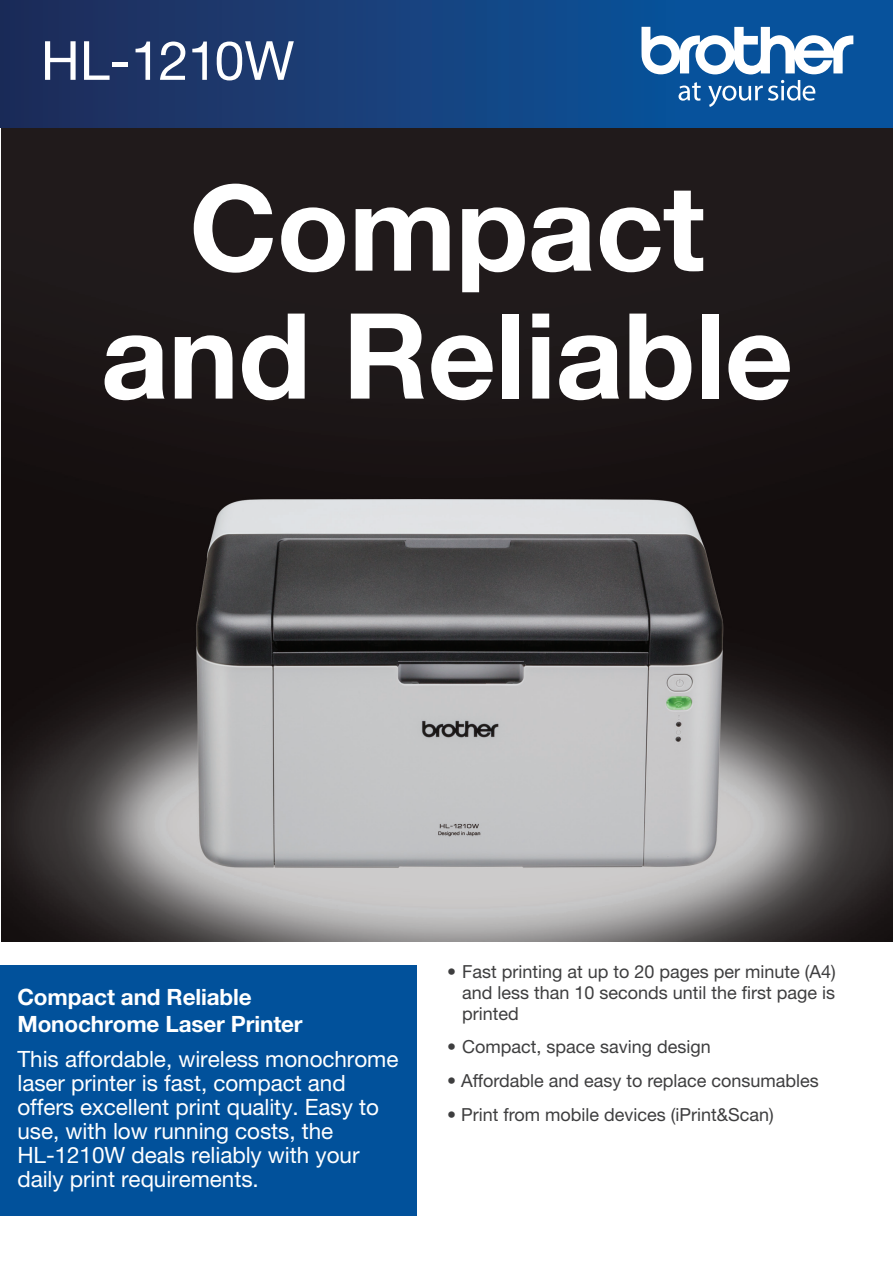
<style>
.page{position:relative;width:893px;height:1263px;background:#fff}
.page>*{position:absolute;margin:0;border:0;box-sizing:border-box;transform-origin:0 0}
.t1{font:700 118.95px/127.9px "Helvetica Neue LT Std";letter-spacing:-.005em;color:#fff;text-align:center}
.t2{font:54px "Helvetica Neue LT Std";letter-spacing:-.02em;color:#fff}
.t3{font:22.5px/24px "Helvetica Neue";letter-spacing:-.005em;color:#fff}
.t4{font:700 22.5px/27px "Helvetica Neue";letter-spacing:-.005em;color:#fff}
.t5{font:18px/21px "Helvetica Neue LT Std";color:#3e3e3f;text-align:justify}
</style>
<div class="page">
<img style="left:1px;top:127px;width:892px;height:814px">
<div style="left:690px;top:0;width:203px;height:127px;background:#07529c"></div>
<div style="left:0;top:0;width:691px;height:127px;background:linear-gradient(to right,#222b56,#0b539b)"></div>
<svg style="left:641px;top:27px;width:212px;height:47px"></svg>
<svg style="left:678px;top:82px;width:23px;height:19px"></svg>
<svg style="left:708px;top:80px;width:107px;height:27px"></svg>
<div style="left:1px;top:965px;width:416px;height:251px;background:#01519b"></div>
<h2 class="t2" style="left:41px;top:28px;width:255px">HL-1210W</h2>
<h1 class="t1" style="left:101px;top:162px;width:694px">Compact and Reliable</h1>
<p class="t4" style="left:17px;top:983px;width:287px">Compact and Reliable<br>Monochrome Laser Printer</p>
<p class="t3" style="left:17px;top:1046px;width:382px">This affordable, wireless monochrome laser printer is fast, compact and offers excellent print quality. Easy to use, with low running costs, the HL-1210W deals reliably with your daily print requirements.</p>
<p class="t5" style="left:462px;top:960px;width:375px;text-indent:-15px">• Fast printing at up to 20 pages per minute (A4) and less than 10 seconds until the first page is printed</p>
<p class="t5" style="left:447px;top:1036px;width:265px">• Compact, space saving design</p>
<p class="t5" style="left:447px;top:1070px;width:373px">• Affordable and easy to replace consumables</p>
<p class="t5" style="left:447px;top:1104px;width:328px">• Print from mobile devices (iPrint&amp;Scan)</p>
</div>
